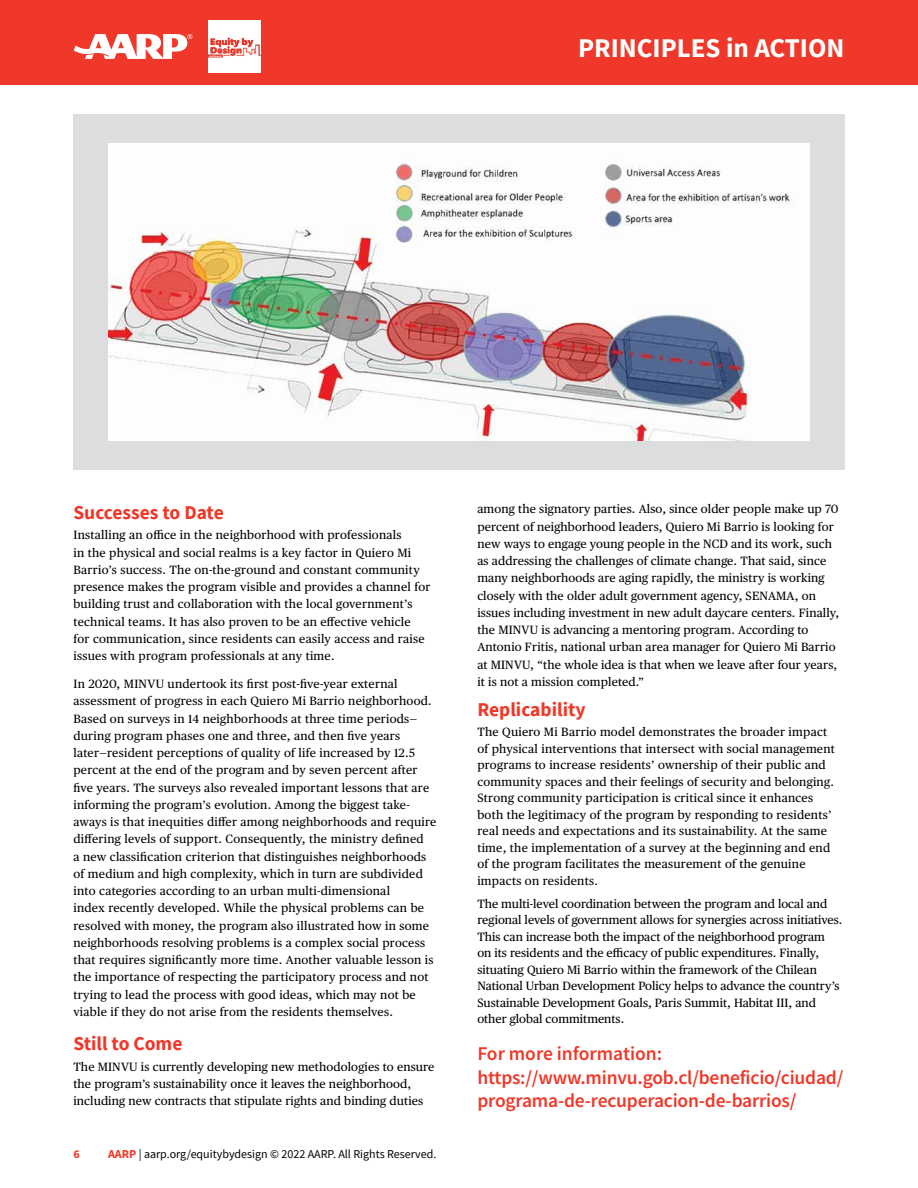
<style>
.page{position:relative;width:918px;height:1188px;background:#fff}
.page>*{position:absolute;margin:0;border:0;box-sizing:border-box;transform-origin:0 0}
.t1{font:700 27px "Source Sans Pro";color:#fff}
.t2{font:600 19.5px/23.4px "Source Sans Pro";letter-spacing:-.01em;color:#ef3829}
.t3{font:700 19.5px "Source Sans Pro";color:#ef3829}
.t4{font:12px/17.2px "Publico Text";letter-spacing:.02em;color:#000}
.t5{font:12px/16.5px "Publico Text";color:#000}
.t6{font:12px "Source Sans Pro";color:#000}
.t7{font:700 12px "Source Sans Pro";color:#ef3829}
.s1{font-weight:700;color:#ef3829}
</style>
<div class="page">
<div style="left:0;top:0;width:918px;height:85px;background:#ef3829"></div>
<svg style="left:74px;top:34px;width:118px;height:25px"></svg>
<img style="left:209px;top:21px;width:52px;height:51px">
<div style="left:73px;top:115px;width:772px;height:355px;background:#dcddde"></div>
<img style="left:108px;top:144px;width:702px;height:297px">
<h1 class="t1" style="left:578px;top:29px;width:268px">PRINCIPLES in ACTION</h1>
<h2 class="t3" style="left:73px;top:499px;width:152px">Successes to Date</h2>
<p class="t4" style="left:73px;top:526px;width:359px">Installing an office in the neighborhood with professionals<br>in the physical and social realms is a key factor in Quiero Mi Barrio’s success. The on-the-ground and constant community presence makes the program visible and provides a channel for building trust and collaboration with the local government’s technical teams. It has also proven to be an effective vehicle<br>for communication, since residents can easily access and raise issues with program professionals at any time.</p>
<p class="t4" style="left:73px;top:675px;width:364px">In 2020, MINVU undertook its first post-five-year external assessment of progress in each Quiero Mi Barrio neighborhood.<br>Based on surveys in 14 neighborhoods at three time periods— during program phases one and three, and then five years later—resident perceptions of quality of life increased by 12.5 percent at the end of the program and by seven percent after five years. The surveys also revealed important lessons that are informing the program’s evolution. Among the biggest take&shy;aways is that inequities differ among neighborhoods and require differing levels of support. Consequently, the ministry defined<br>a new classification criterion that distinguishes neighborhoods of medium and high complexity, which in turn are subdivided into categories according to an urban multi-dimensional<br>index recently developed. While the physical problems can be resolved with money, the program also illustrated how in some neighborhoods resolving problems is a complex social process that requires significantly more time. Another valuable lesson is the importance of respecting the participatory process and not trying to lead the process with good ideas, which may not be viable if they do not arise from the residents themselves.</p>
<h2 class="t3" style="left:73px;top:1031px;width:111px">Still to Come</h2>
<p class="t4" style="left:73px;top:1057px;width:363px">The MINVU is currently developing new methodologies to ensure the program’s sustainability once it leaves the neighborhood, including new contracts that stipulate rights and binding duties</p>
<p class="t7" style="left:74px;top:1146px;width:8px">6</p>
<p class="t6" style="left:108px;top:1146px;width:330px"><span class="s1">AARP</span> | aarp.org/equitybydesign © 2022 AARP. All Rights Reserved.</p>
<p class="t4" style="left:477px;top:500px;width:363px">among the signatory parties. Also, since older people make up 70 percent of neighborhood leaders, Quiero Mi Barrio is looking for new ways to engage young people in the NCD and its work, such as addressing the challenges of climate change. That said, since many neighborhoods are aging rapidly, the ministry is working closely with the older adult government agency, SENAMA, on issues including investment in new adult daycare centers. Finally, the MINVU is advancing a mentoring program. According to Antonio Fritis, national urban area manager for Quiero Mi Barrio at MINVU, “the whole idea is that when we leave after four years, it is not a mission completed.”</p>
<h2 class="t3" style="left:477px;top:696px;width:110px">Replicability</h2>
<p class="t4" style="left:477px;top:723px;width:359px;line-height:16.5px">The Quiero Mi Barrio model demonstrates the broader impact of physical interventions that intersect with social management programs to increase residents’ ownership of their public and community spaces and their feelings of security and belonging.<br>Strong community participation is critical since it enhances both the legitimacy of the program by responding to residents’ real needs and expectations and its sustainability. At the same time, the implementation of a survey at the beginning and end of the program facilitates the measurement of the genuine impacts on residents.</p>
<p class="t5" style="left:477px;top:895px;width:367px">The multi-level coordination between the program and local and regional levels of government allows for synergies across initiatives.<br>This can increase both the impact of the neighborhood program<br>on its residents and the efficacy of public expenditures. Finally, situating Quiero Mi Barrio within the framework of the Chilean National Urban Development Policy helps to advance the country’s Sustainable Development Goals, Paris Summit, Habitat III, and other global commitments.</p>
<h2 class="t2" style="left:477px;top:1042px;width:368px">For more information: https://www.minvu.gob.cl/beneficio/ciudad/ programa-de-recuperacion-de-barrios/</h2>
</div>
